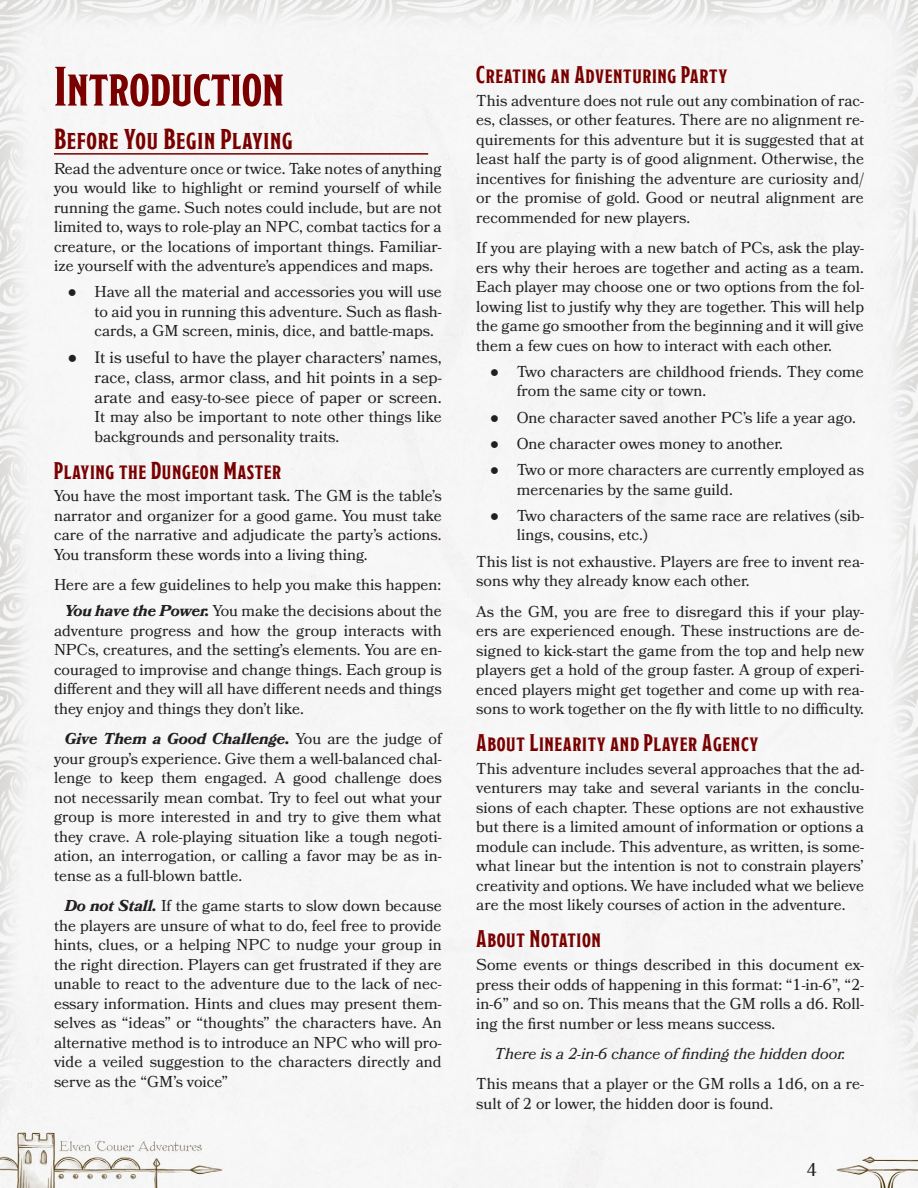
<style>
.page{position:relative;width:918px;height:1188px;background:#f6f6f6}
.page>*{position:absolute;margin:0;border:0;box-sizing:border-box;transform-origin:0 0}
.Inline_Chapter_Heade{font:55.5px "Modesto Condensed";color:#7a0000}
.Heading_2{font:700 28.5px "Modesto Condensed";letter-spacing:.025em;color:#7a0000}
.Heading_3{font:700 24px "Modesto Condensed";letter-spacing:.025em;color:#7a0000}
.t1{font:18.6px "Bookmania";color:#231f20}
.t2{font:16.5px/19.8px "Bookmania";color:#231f20;text-align:justify}
.Core_Body{font:15.75px/19.5px "Bookmania";color:#231f20;text-align:justify}
.Inline_Subhead{font:15.75px/19.5px "Bookmania";color:#231f20;text-align:justify}
.Core_Body-2{font:italic 15.75px "Bookmania";color:#231f20}
.s1{font-family:"Arial";font-weight:900}
.s2{font-weight:700;font-style:italic}
</style>
<div class="page">
<hr style="left:54px;top:153px;width:374px;height:2px;background:#7a0000">
<p class="Inline_Chapter_Heade" style="left:54px;top:59px;width:231px">Introduction</p>
<p class="Heading_2" style="left:54px;top:125px;width:240px">Before You Begin Playing</p>
<p class="Core_Body" style="left:54px;top:159px;width:389px">Read the adventure once or twice. Take notes of anything you would like to highlight or remind yourself of while running the game. Such notes could include, but are not limited to, ways to role-play an NPC, combat tactics for a creature, or the locations of important things. Familiar&shy;ize yourself with the adventure’s appendices and maps.</p>
<p class="Inline_Subhead" style="left:94px;top:282px;width:349px;text-indent:-27px"><span class="s1">●</span> Have all the material and accessories you will use to aid you in running this adventure. Such as flash&shy;cards, a GM screen, minis, dice, and battle-maps.</p>
<p class="t2" style="left:94px;top:347px;width:349px;text-indent:-27px"><span class="s1">●</span> It is useful to have the player characters’ names, race, class, armor class, and hit points in a sep&shy;arate and easy-to-see piece of paper or screen.</p>
<p class="Inline_Subhead" style="left:94px;top:407px;width:349px">It may also be important to note other things like backgrounds and personality traits.</p>
<p class="Heading_3" style="left:54px;top:458px;width:229px">Playing the Dungeon Master</p>
<p class="Core_Body" style="left:54px;top:486px;width:389px">You have the most important task. The GM is the table’s narrator and organizer for a good game. You must take care of the narrative and adjudicate the party’s actions.<br>You transform these words into a living thing.</p>
<p class="Core_Body" style="left:54px;top:575px;width:389px">Here are a few guidelines to help you make this happen:</p>
<p class="Inline_Subhead" style="left:54px;top:601px;width:389px;text-indent:11px"><span class="s2">You have the Power.</span> You make the decisions about the adventure progress and how the group interacts with NPCs, creatures, and the setting’s elements. You are en&shy;couraged to improvise and change things. Each group is different and they will all have different needs and things they enjoy and things they don’t like.</p>
<p class="Inline_Subhead" style="left:54px;top:729px;width:389px;text-indent:11px"><span class="s2">Give Them a Good Challenge.</span> You are the judge of your group’s experience. Give them a well-balanced chal&shy;lenge to keep them engaged. A good challenge does not necessarily mean combat. Try to feel out what your group is more interested in and try to give them what they crave. A role-playing situation like a tough negoti&shy;ation, an interrogation, or calling a favor may be as in&shy;tense as a full-blown battle.</p>
<p class="Inline_Subhead" style="left:54px;top:896px;width:389px;text-indent:11px"><span class="s2">Do not Stall.</span> If the game starts to slow down because the players are unsure of what to do, feel free to provide hints, clues, or a helping NPC to nudge your group in the right direction. Players can get frustrated if they are unable to react to the adventure due to the lack of nec&shy;essary information. Hints and clues may present them&shy;selves as “ideas” or “thoughts” the characters have. An alternative method is to introduce an NPC who will pro&shy;vide a veiled suggestion to the characters directly and serve as the “GM’s voice”</p>
<p class="Heading_3" style="left:476px;top:63px;width:253px">Creating an Adventuring Party</p>
<p class="Core_Body" style="left:476px;top:91px;width:389px">This adventure does not rule out any combination of rac&shy;es, classes, or other features. There are no alignment re&shy;quirements for this adventure but it is suggested that at least half the party is of good alignment. Otherwise, the incentives for finishing the adventure are curiosity and/ or the promise of gold. Good or neutral alignment are recommended for new players.</p>
<p class="Core_Body" style="left:476px;top:238px;width:389px">If you are playing with a new batch of PCs, ask the play&shy;ers why their heroes are together and acting as a team.<br>Each player may choose one or two options from the fol&shy;lowing list to justify why they are together. This will help the game go smoother from the beginning and it will give them a few cues on how to interact with each other.</p>
<p class="Inline_Subhead" style="left:517px;top:362px;width:349px;text-indent:-27px"><span class="s1">●</span> Two characters are childhood friends. They come from the same city or town.</p>
<p class="Inline_Subhead" style="left:490px;top:408px;width:368px"><span class="s1">●</span> One character saved another PC’s life a year ago.</p>
<p class="Inline_Subhead" style="left:490px;top:434px;width:295px"><span class="s1">●</span> One character owes money to another.</p>
<p class="Inline_Subhead" style="left:517px;top:460px;width:349px;text-indent:-27px"><span class="s1">●</span> Two or more characters are currently employed as mercenaries by the same guild.</p>
<p class="Inline_Subhead" style="left:517px;top:506px;width:349px;text-indent:-27px"><span class="s1">●</span> Two characters of the same race are relatives (sib&shy;lings, cousins, etc.)</p>
<p class="Core_Body" style="left:476px;top:552px;width:389px">This list is not exhaustive. Players are free to invent rea&shy;sons why they already know each other.</p>
<p class="Core_Body" style="left:476px;top:601px;width:389px">As the GM, you are free to disregard this if your play&shy;ers are experienced enough. These instructions are de&shy;signed to kick-start the game from the top and help new players get a hold of the group faster. A group of experi&shy;enced players might get together and come up with rea&shy;sons to work together on the fly with little to no difficulty.</p>
<p class="Heading_3" style="left:476px;top:731px;width:284px">About Linearity and Player Agency</p>
<p class="Core_Body" style="left:476px;top:759px;width:389px">This adventure includes several approaches that the ad&shy;venturers may take and several variants in the conclu&shy;sions of each chapter. These options are not exhaustive but there is a limited amount of information or options a module can include. This adventure, as written, is some&shy;what linear but the intention is not to constrain players’ creativity and options. We have included what we believe are the most likely courses of action in the adventure.</p>
<p class="Heading_3" style="left:476px;top:927px;width:126px">About Notation</p>
<p class="Core_Body" style="left:476px;top:955px;width:389px">Some events or things described in this document ex&shy;press their odds of happening in this format: “1-in-6”, “2- in-6” and so on. This means that the GM rolls a d6. Roll&shy;ing the first number or less means success.</p>
<p class="Core_Body-2" style="left:495px;top:1044px;width:351px">There is a 2-in-6 chance of finding the hidden door.</p>
<p class="Core_Body" style="left:476px;top:1074px;width:389px">This means that a player or the GM rolls a 1d6, on a re&shy;sult of 2 or lower, the hidden door is found.</p>
<p class="t1" style="left:806px;top:1159px;width:12px">4</p>
</div>
